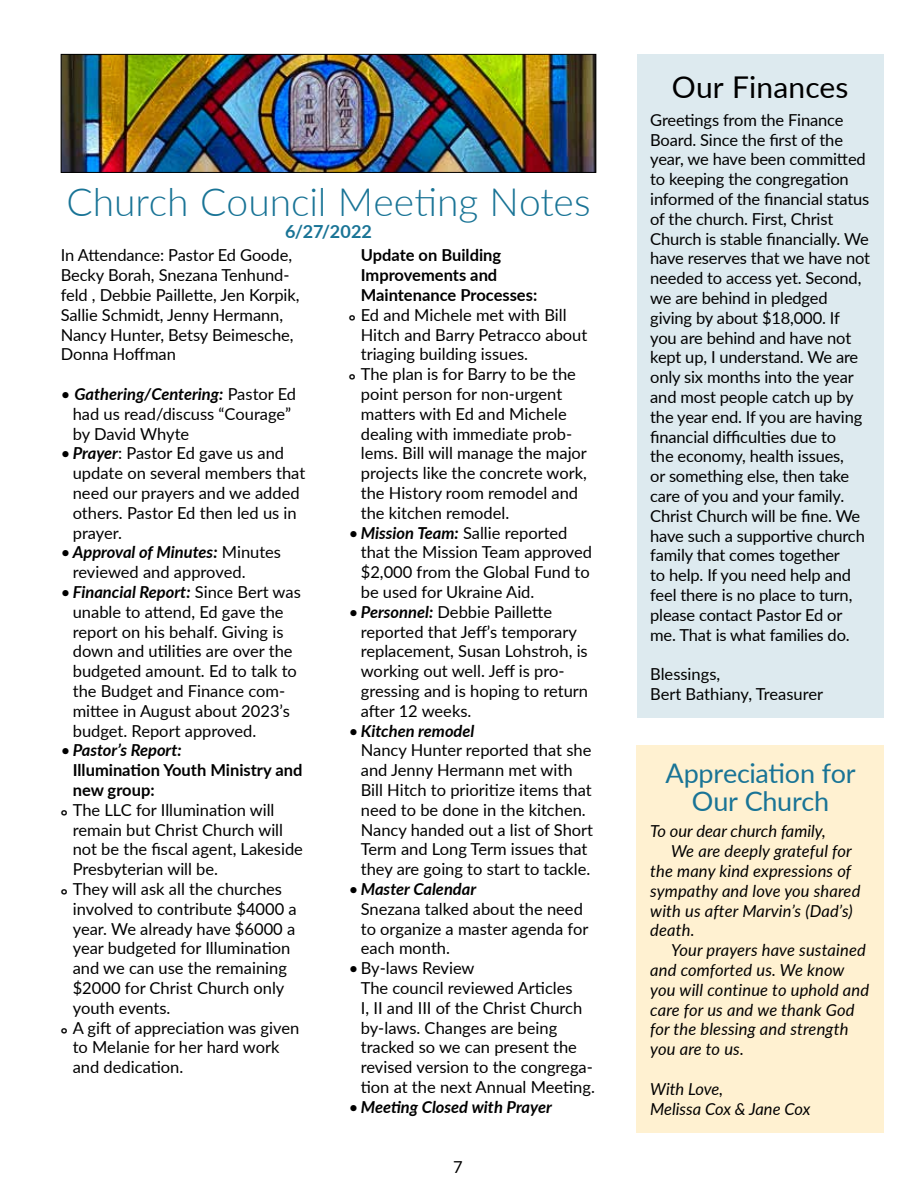
<style>
.page{position:relative;width:918px;height:1188px;background:#fff}
.page>*{position:absolute;margin:0;border:0;box-sizing:border-box;transform-origin:0 0}
.t1{font:300 39px "Lato";color:#197496}
.t2{font:30px "Lato";letter-spacing:.005em;color:#000}
.t3{font:27px/28.5px "Lato";letter-spacing:-.01em;color:#197496;text-align:center}
.t4{font:700 18px "Lato";letter-spacing:.005em;color:#197496}
.t5{font:16.5px/19.8px "Lato";color:#000}
.t6{font:italic 16.5px/19.8px "Lato";letter-spacing:.01em;color:#000}
.t7{font:700 16.5px "Lato";color:#000}
.t8{font:italic 700 16.5px "Lato";color:#000}
.s1{font-weight:700;font-style:italic}
.s2{font-weight:400;font-style:normal}
.s3{font-weight:700}
</style>
<div class="page">
<div style="left:637px;top:54px;width:247px;height:663px;background:#ddeaef"></div>
<img style="left:63px;top:56px;width:531px;height:115px">
<div style="left:61px;top:54px;width:535px;height:119px;border:1px solid #000"></div>
<div style="left:637px;top:745px;width:247px;height:387px;background:#fff1d1"></div>
<h1 class="t1" style="left:66px;top:174px;width:526px">Church Council Meeting Notes</h1>
<p class="t4" style="left:285px;top:218px;width:89px">6/27/2022</p>
<p class="t5" style="left:61px;top:245px;width:240px">In Attendance: Pastor Ed Goode,<br>Becky Borah, Snezana Tenhund&shy;feld , Debbie Paillette, Jen Korpik,<br>Sallie Schmidt, Jenny Hermann,<br>Nancy Hunter, Betsy Beimesche,<br>Donna Hoffman</p>
<p class="t5" style="left:73px;top:383px;width:225px;text-indent:-12px">• <span class="s1">Gathering/Centering:</span> Pastor Ed had us read/discuss “Courage” by David Whyte</p>
<p class="t5" style="left:73px;top:443px;width:234px;text-indent:-12px">• <span class="s1">Prayer</span>: Pastor Ed gave us and update on several members that need our prayers and we added others. Pastor Ed then led us in prayer.</p>
<p class="t5" style="left:73px;top:542px;width:210px;text-indent:-12px">•<span class="s1">Approval of Minutes:</span> Minutes reviewed and approved.</p>
<p class="t5" style="left:73px;top:581px;width:230px;text-indent:-12px">• <span class="s1">Financial Report:</span> Since Bert was unable to attend, Ed gave the report on his behalf. Giving is down and utilities are over the budgeted amount. Ed to talk to the Budget and Finance com&shy;mittee in August about 2023’s budget. Report approved.</p>
<p class="t8" style="left:61px;top:738px;width:123px"><span class="s2">•</span> Pastor’s Report:</p>
<p class="t7" style="left:73px;top:758px;width:231px">Illumination Youth Ministry and</p>
<p class="t7" style="left:73px;top:778px;width:83px">new group:</p>
<p class="t5" style="left:61px;top:799px;width:215px"><span class="s3">°</span> The LLC for Illumination will</p>
<p class="t5" style="left:73px;top:819px;width:212px">remain but Christ Church will</p>
<p class="t5" style="left:73px;top:839px;width:232px">not be the fiscal agent, Lakeside</p>
<p class="t5" style="left:73px;top:859px;width:147px">Presbyterian will be.</p>
<p class="t5" style="left:61px;top:878px;width:223px"><span class="s3">°</span> They will ask all the churches</p>
<p class="t5" style="left:73px;top:898px;width:226px">involved to contribute $4000 a</p>
<p class="t5" style="left:73px;top:918px;width:224px">year. We already have $6000 a</p>
<p class="t5" style="left:73px;top:938px;width:219px">year budgeted for Illumination</p>
<p class="t5" style="left:73px;top:958px;width:216px">and we can use the remaining</p>
<p class="t5" style="left:73px;top:977px;width:213px">$2000 for Christ Church only</p>
<p class="t5" style="left:73px;top:997px;width:99px">youth events.</p>
<p class="t5" style="left:61px;top:1017px;width:240px"><span class="s3">°</span> A gift of appreciation was given</p>
<p class="t5" style="left:73px;top:1037px;width:208px">to Melanie for her hard work</p>
<p class="t5" style="left:73px;top:1057px;width:112px">and dedication.</p>
<p class="t7" style="left:361px;top:243px;width:142px">Update on Building</p>
<p class="t7" style="left:361px;top:263px;width:138px">Improvements and</p>
<p class="t7" style="left:361px;top:283px;width:178px">Maintenance Processes:</p>
<p class="t5" style="left:349px;top:304px;width:219px"><span class="s3">°</span> Ed and Michele met with Bill</p>
<p class="t5" style="left:361px;top:324px;width:228px">Hitch and Barry Petracco about</p>
<p class="t5" style="left:361px;top:344px;width:169px">triaging building issues.</p>
<p class="t5" style="left:349px;top:364px;width:229px"><span class="s3">°</span> The plan is for Barry to be the</p>
<p class="t5" style="left:361px;top:383px;width:203px">point person for non-urgent</p>
<p class="t5" style="left:361px;top:403px;width:207px">matters with Ed and Michele</p>
<p class="t5" style="left:361px;top:423px;width:213px">dealing with immediate prob-</p>
<p class="t5" style="left:361px;top:443px;width:228px">lems. Bill will manage the major</p>
<p class="t5" style="left:361px;top:463px;width:228px">projects like the concrete work,</p>
<p class="t5" style="left:361px;top:482px;width:219px">the History room remodel and</p>
<p class="t5" style="left:361px;top:502px;width:150px">the kitchen remodel.</p>
<p class="t5" style="left:361px;top:522px;width:233px;text-indent:-12px">• <span class="s1">Mission Team:</span> Sallie reported that the Mission Team approved $2,000 from the Global Fund to be used for Ukraine Aid.</p>
<p class="t5" style="left:361px;top:601px;width:229px;text-indent:-12px">• <span class="s1">Personnel:</span> Debbie Paillette reported that Jeff’s temporary replacement, Susan Lohstroh, is working out well. Jeff is pro&shy;gressing and is hoping to return after 12 weeks.</p>
<p class="t5" style="left:361px;top:720px;width:234px;text-indent:-12px">•<span class="s1">Kitchen remodel<br></span>Nancy Hunter reported that she and Jenny Hermann met with<br>Bill Hitch to prioritize items that need to be done in the kitchen.<br>Nancy handed out a list of Short<br>Term and Long Term issues that they are going to start to tackle.</p>
<p class="t5" style="left:361px;top:878px;width:229px;text-indent:-12px">• <span class="s1">Master Calendar<br></span>Snezana talked about the need to organize a master agenda for each month.</p>
<p class="t5" style="left:361px;top:958px;width:236px;text-indent:-12px">•By-laws Review<br>The council reviewed Articles<br>I, II and III of the Christ Church by-laws. Changes are being tracked so we can present the revised version to the congrega&shy;tion at the next Annual Meeting.</p>
<p class="t8" style="left:349px;top:1095px;width:205px"><span class="s2">•</span> Meeting Closed with Prayer</p>
<p class="t5" style="left:453px;top:1156px;width:11px">7</p>
<h2 class="t2" style="left:672px;top:66px;width:178px">Our Finances</h2>
<p class="t5" style="left:650px;top:109px;width:221px">Greetings from the Finance<br>Board. Since the first of the year, we have been committed to keeping the congregation informed of the financial status of the church. First, Christ<br>Church is stable financially. We have reserves that we have not needed to access yet. Second, we are behind in pledged giving by about $18,000. If you are behind and have not kept up, I understand. We are only six months into the year and most people catch up by the year end. If you are having financial difficulties due to<br>the economy, health issues,<br>or something else, then take care of you and your family.<br>Christ Church will be fine. We have such a supportive church family that comes together<br>to help. If you need help and feel there is no place to turn, please contact Pastor Ed or me. That is what families do.</p>
<p class="t5" style="left:650px;top:664px;width:174px">Blessings,<br>Bert Bathiany, Treasurer</p>
<h3 class="t3" style="left:665px;top:758px;width:192px">Appreciation for<br>Our Church</h3>
<p class="t6" style="left:650px;top:821px;width:177px">To our dear church family,</p>
<p class="t6" style="left:671px;top:841px;width:182px">We are deeply grateful for</p>
<p class="t6" style="left:650px;top:860px;width:202px">the many kind expressions of</p>
<p class="t6" style="left:650px;top:880px;width:212px">sympathy and love you shared</p>
<p class="t6" style="left:650px;top:900px;width:204px">with us after Marvin’s (Dad’s)</p>
<p class="t6" style="left:650px;top:920px;width:46px">death.</p>
<p class="t6" style="left:671px;top:940px;width:196px">Your prayers have sustained</p>
<p class="t6" style="left:650px;top:959px;width:196px">and comforted us. We know</p>
<p class="t6" style="left:650px;top:979px;width:220px">you will continue to uphold and</p>
<p class="t6" style="left:650px;top:999px;width:206px">care for us and we thank God</p>
<p class="t6" style="left:650px;top:1019px;width:200px">for the blessing and strength</p>
<p class="t6" style="left:650px;top:1039px;width:95px">you are to us.</p>
<p class="t6" style="left:650px;top:1078px;width:162px">With Love,<br>Melissa Cox &amp; Jane Cox</p>
</div>
